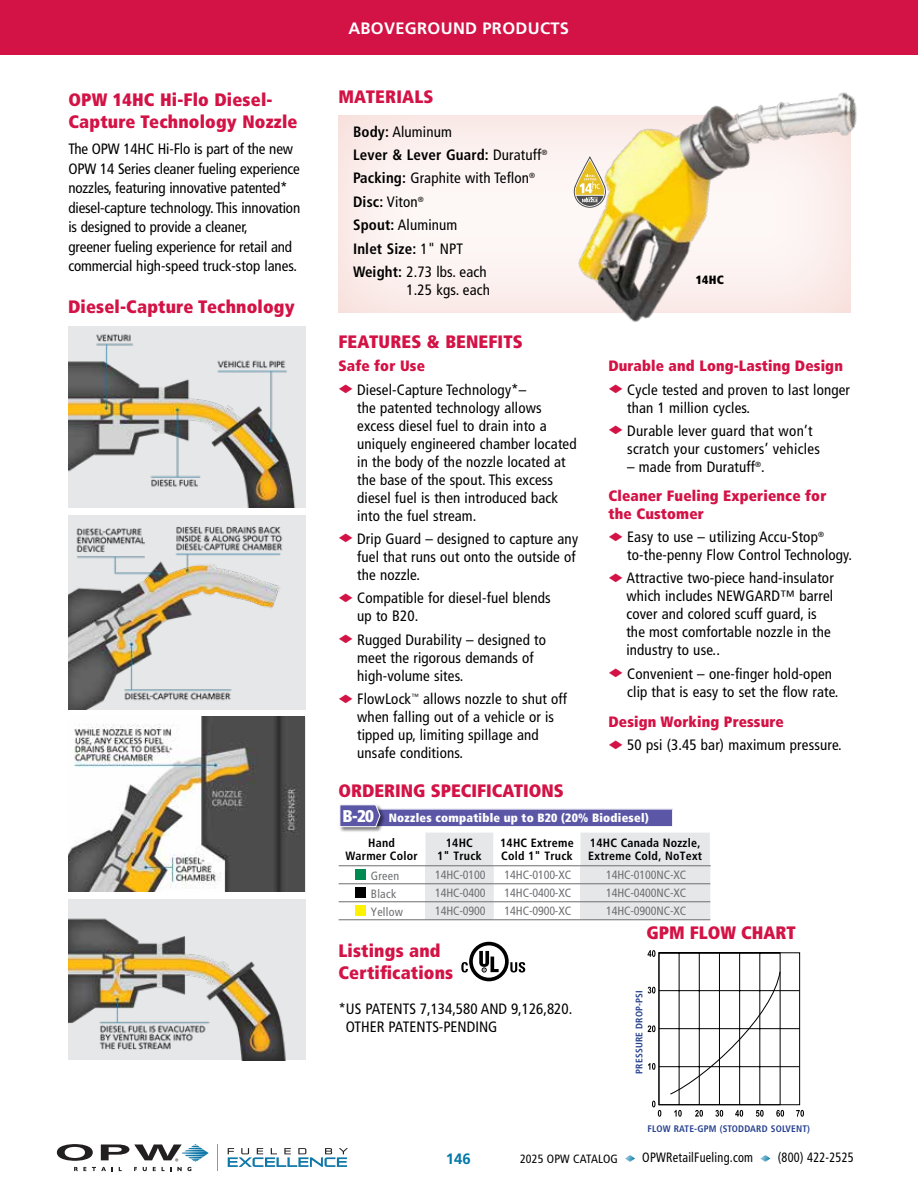
<style>
.page{position:relative;width:918px;height:1188px;background:#fff}
.page>*{position:absolute;margin:0;border:0;box-sizing:border-box;transform-origin:0 0}
.t1{font:900 condensed 18px/21.6px "Frutiger LT Std";letter-spacing:.01em;color:#d31245}
.t2{font:700 16.5px "Frutiger LT Std";letter-spacing:.02em;color:#fff}
.t3{font:condensed 15px/18px "Frutiger LT Std";letter-spacing:.01em;color:#000}
.t4{font:condensed 15px/19.5px "Frutiger LT Std";letter-spacing:-.01em;color:#000}
.t5{font:900 condensed 15px/28.7px "Frutiger LT Std";letter-spacing:.01em;color:#d31245}
.t6{font:700 15px "Frutiger LT Std";color:#0078a9}
.t7{font:condensed 13.5px "Frutiger LT Std";letter-spacing:.02em;color:#000;scale:.91 1}
.t8{font:condensed 12px "Frutiger LT Std";letter-spacing:-.01em;color:#6d6e71}
.t9{font:700 condensed 12px/13.5px "Frutiger LT Std";letter-spacing:.02em;color:#000;text-align:center}
.t10{font:900 condensed 12px "Frutiger LT Std";letter-spacing:.02em;color:#fff}
.t11{font:condensed 12px "Frutiger LT Std";letter-spacing:.01em;color:#000}
.t12{font:900 condensed 12px "Frutiger LT Std";color:#000}
.t13{font:700 condensed 9.45px "Frutiger LT Std";letter-spacing:.02em;color:#25408f}
.s1{color:#d31245}
.s2{font-weight:700}
.s3{font-weight:400;color:#000}
.s4{font-size:16.95px}
</style>
<div class="page">
<div style="left:337px;top:114px;width:516px;height:201px;background:#fbf1ef"></div>
<img style="left:68px;top:327px;width:236px;height:181px">
<img style="left:68px;top:717px;width:236px;height:175px">
<img style="left:68px;top:515px;width:236px;height:195px">
<img style="left:68px;top:899px;width:236px;height:161px">
<img style="left:531px;top:92px;width:326px;height:230px">
<svg style="left:574px;top:157px;width:32px;height:50px"></svg>
<svg style="left:648px;top:950px;width:156px;height:167px"></svg>
<svg style="left:425px;top:833px;width:285px;height:86px"></svg>
<hr style="left:425px;top:833px;width:1px;height:32px;background:#fff">
<hr style="left:493px;top:833px;width:1px;height:32px;background:#fff">
<hr style="left:580px;top:833px;width:1px;height:32px;background:#fff">
<hr style="left:339px;top:865px;width:86px;height:1px;background:#6d6e71">
<hr style="left:425px;top:865px;width:69px;height:1px;background:#6d6e71">
<hr style="left:494px;top:865px;width:86px;height:1px;background:#6d6e71">
<hr style="left:580px;top:865px;width:131px;height:1px;background:#6d6e71">
<hr style="left:339px;top:883px;width:86px;height:1px;background:#6d6e71">
<hr style="left:425px;top:883px;width:69px;height:1px;background:#6d6e71">
<hr style="left:494px;top:883px;width:86px;height:1px;background:#6d6e71">
<hr style="left:580px;top:883px;width:130px;height:1px;background:#6d6e71">
<hr style="left:339px;top:901px;width:86px;height:1px;background:#6d6e71">
<hr style="left:425px;top:901px;width:69px;height:1px;background:#6d6e71">
<hr style="left:494px;top:901px;width:86px;height:1px;background:#6d6e71">
<hr style="left:580px;top:901px;width:130px;height:1px;background:#6d6e71">
<hr style="left:339px;top:919px;width:86px;height:1px;background:#6d6e71">
<hr style="left:425px;top:919px;width:69px;height:1px;background:#6d6e71">
<hr style="left:494px;top:919px;width:86px;height:1px;background:#6d6e71">
<hr style="left:580px;top:919px;width:130px;height:1px;background:#6d6e71">
<div style="left:355px;top:869px;width:11px;height:11px;background:#008a52"></div>
<div style="left:355px;top:887px;width:11px;height:11px;background:#000"></div>
<div style="left:355px;top:905px;width:11px;height:11px;background:#fff200"></div>
<div style="left:340px;top:809px;width:333px;height:18px;background:#5b57a6"></div>
<hr style="left:340px;top:808px;width:334px;height:2px;background:#fff">
<svg style="left:672px;top:810px;width:1px;height:16px"></svg>
<hr style="left:340px;top:826px;width:334px;height:2px;background:#fff">
<div style="left:339px;top:804px;width:47px;height:29px;background:#000;opacity:.5"></div>
<svg style="left:339px;top:804px;width:42px;height:23px"></svg>
<svg style="left:469px;top:942px;width:40px;height:39px"></svg>
<svg style="left:473px;top:945px;width:32px;height:33px"></svg>
<svg style="left:479px;top:951px;width:20px;height:21px"></svg>
<svg style="left:461px;top:962px;width:7px;height:11px"></svg>
<svg style="left:510px;top:962px;width:15px;height:10px"></svg>
<div style="left:0;top:0;width:918px;height:55px;background:#d31245"></div>
<svg style="left:57px;top:1144px;width:152px;height:27px"></svg>
<svg style="left:228px;top:1148px;width:120px;height:19px"></svg>
<svg style="left:625px;top:1155px;width:10px;height:7px"></svg>
<svg style="left:760px;top:1155px;width:10px;height:7px"></svg>
<p class="t2" style="left:348px;top:18px;width:222px">ABOVEGROUND PRODUCTS</p>
<p class="t1" style="left:68px;top:89px;width:206px">OPW 14HC Hi-Flo Diesel-</p>
<p class="t1" style="left:338px;top:86px;width:97px">MATERIALS</p>
<p class="t1" style="left:68px;top:111px;width:231px">Capture Technology Nozzle</p>
<p class="t4" style="left:68px;top:139px;width:233px">The OPW 14HC Hi-Flo is part of the new OPW 14 Series cleaner fueling experience nozzles, featuring innovative patented* diesel-capture technology. This innovation is designed to provide a cleaner,<br>greener fueling experience for retail and commercial high-speed truck-stop lanes.</p>
<p class="t1" style="left:68px;top:296px;width:228px">Diesel-Capture Technology</p>
<p class="t1" style="left:338px;top:331px;width:186px">FEATURES &amp; BENEFITS</p>
<p class="t5" style="left:338px;top:352px;width:88px">Safe for Use</p>
<p class="t3" style="left:357px;top:381px;width:221px;text-indent:-19px"><span class="s1">◆</span> Diesel-Capture Technology*–<br>the patented technology allows excess diesel fuel to drain into a uniquely engineered chamber located in the body of the nozzle located at the base of the spout. This excess diesel fuel is then introduced back into the fuel stream.</p>
<p class="t3" style="left:357px;top:530px;width:222px;text-indent:-19px"><span class="s1">◆</span> Drip Guard – designed to capture any fuel that runs out onto the outside of the nozzle.</p>
<p class="t3" style="left:357px;top:589px;width:195px;text-indent:-19px"><span class="s1">◆</span> Compatible for diesel-fuel blends up to B20.</p>
<p class="t3" style="left:357px;top:631px;width:190px;text-indent:-19px"><span class="s1">◆</span> Rugged Durability – designed to meet the rigorous demands of high-volume sites.</p>
<p class="t3" style="left:357px;top:690px;width:211px;text-indent:-19px"><span class="s1">◆</span> FlowLock<sup>™</sup> allows nozzle to shut off when falling out of a vehicle or is tipped up, limiting spillage and unsafe conditions.</p>
<p class="t3" style="left:353px;top:120px;width:196px;line-height:23.4px"><span class="s2">Body:</span> Aluminum<br><span class="s2">Lever &amp; Lever Guard:</span> Duratuff<sup>®<br></sup><span class="s2">Packing:</span> Graphite with Teflon<sup>®<br></sup><span class="s2">Disc:</span> Viton<sup>®<br></sup><span class="s2">Spout:</span> Aluminum<br><span class="s2">Inlet Size:</span> 1" NPT<br><span class="s2">Weight:</span> 2.73 lbs. each</p>
<p class="t3" style="left:406px;top:281px;width:85px">1.25 kgs. each</p>
<p class="t12" style="left:696px;top:272px;width:30px">14HC</p>
<p class="t5" style="left:608px;top:352px;width:236px">Durable and Long-Lasting Design</p>
<p class="t3" style="left:627px;top:381px;width:224px;text-indent:-19px"><span class="s1">◆</span> Cycle tested and proven to last longer than 1 million cycles.</p>
<p class="t3" style="left:627px;top:422px;width:194px;text-indent:-19px"><span class="s1">◆</span> Durable lever guard that won’t scratch your customers’ vehicles</p>
<p class="t5" style="left:608px;top:452px;width:219px;text-indent:19px"><span class="s3">– made from Duratuff</span><sup>®</sup><span class="s3">.<br></span>Cleaner Fueling Experience for</p>
<p class="t5" style="left:608px;top:499px;width:97px">the Customer</p>
<p class="t3" style="left:627px;top:528px;width:226px;text-indent:-19px"><span class="s1">◆</span> Easy to use – utilizing Accu-Stop<sup>® </sup>to-the-penny Flow Control Technology.</p>
<p class="t3" style="left:626px;top:569px;width:209px;text-indent:-18px"><span class="s1">◆</span> Attractive two-piece hand-insulator which includes NEWGARD™ barrel cover and colored scuff guard, is the most comfortable nozzle in the industry to use..</p>
<p class="t3" style="left:627px;top:665px;width:213px;text-indent:-19px"><span class="s1">◆</span> Convenient – one-finger hold-open clip that is easy to set the flow rate.</p>
<p class="t5" style="left:608px;top:707px;width:177px">Design Working Pressure</p>
<p class="t3" style="left:608px;top:736px;width:235px"><span class="s1">◆</span> 50 psi (3.45 bar) maximum pressure.</p>
<p class="t1" style="left:339px;top:780px;width:227px">ORDERING SPECIFICATIONS</p>
<p class="t10" style="left:343px;top:811px;width:308px"><span class="s4">B-20</span> Nozzles compatible up to B20 (20% Biodiesel)</p>
<p class="t9" style="left:345px;top:836px;width:74px">Hand<br>Warmer Color</p>
<p class="t9" style="left:437px;top:836px;width:46px">14HC<br>1" Truck</p>
<p class="t9" style="left:500px;top:836px;width:75px;text-align:left">14HC Extreme<br>Cold 1" Truck</p>
<p class="t9" style="left:588px;top:836px;width:115px;text-align:left">14HC Canada Nozzle,<br>Extreme Cold, NoText</p>
<p class="t8" style="left:371px;top:869px;width:30px">Green</p>
<p class="t8" style="left:435px;top:868px;width:52px">14HC-0100</p>
<p class="t8" style="left:505px;top:868px;width:68px">14HC-0100-XC</p>
<p class="t8" style="left:606px;top:868px;width:82px">14HC-0100NC-XC</p>
<p class="t8" style="left:371px;top:887px;width:27px">Black</p>
<p class="t8" style="left:435px;top:886px;width:52px">14HC-0400</p>
<p class="t8" style="left:505px;top:886px;width:68px">14HC-0400-XC</p>
<p class="t8" style="left:606px;top:886px;width:82px">14HC-0400NC-XC</p>
<p class="t8" style="left:371px;top:905px;width:34px">Yellow</p>
<p class="t8" style="left:435px;top:904px;width:52px">14HC-0900</p>
<p class="t8" style="left:505px;top:904px;width:68px">14HC-0900-XC</p>
<p class="t8" style="left:606px;top:904px;width:82px">14HC-0900NC-XC</p>
<p class="t1" style="left:338px;top:940px;width:116px">Listings and<br>Certifications</p>
<p class="t3" style="left:346px;top:1000px;width:228px;text-indent:-8px">*US PATENTS 7,134,580 AND 9,126,820.<br>OTHER PATENTS-PENDING</p>
<p class="t1" style="left:646px;top:922px;width:151px">GPM FLOW CHART</p>
<p class="t13" style="left:634px;top:1074px;width:85px;rotate:-90deg">PRESSURE DROP-PSI</p>
<p class="t13" style="left:648px;top:1123px;width:164px">FLOW RATE-GPM (STODDARD SOLVENT)</p>
<p class="t6" style="left:446px;top:1150px;width:27px">146</p>
<p class="t11" style="left:520px;top:1151px;width:99px">2025 OPW CATALOG</p>
<p class="t7" style="left:642px;top:1149px;width:123px">OPWRetailFueling.com</p>
<p class="t7" style="left:778px;top:1149px;width:85px">(800) 422-2525</p>
</div>
